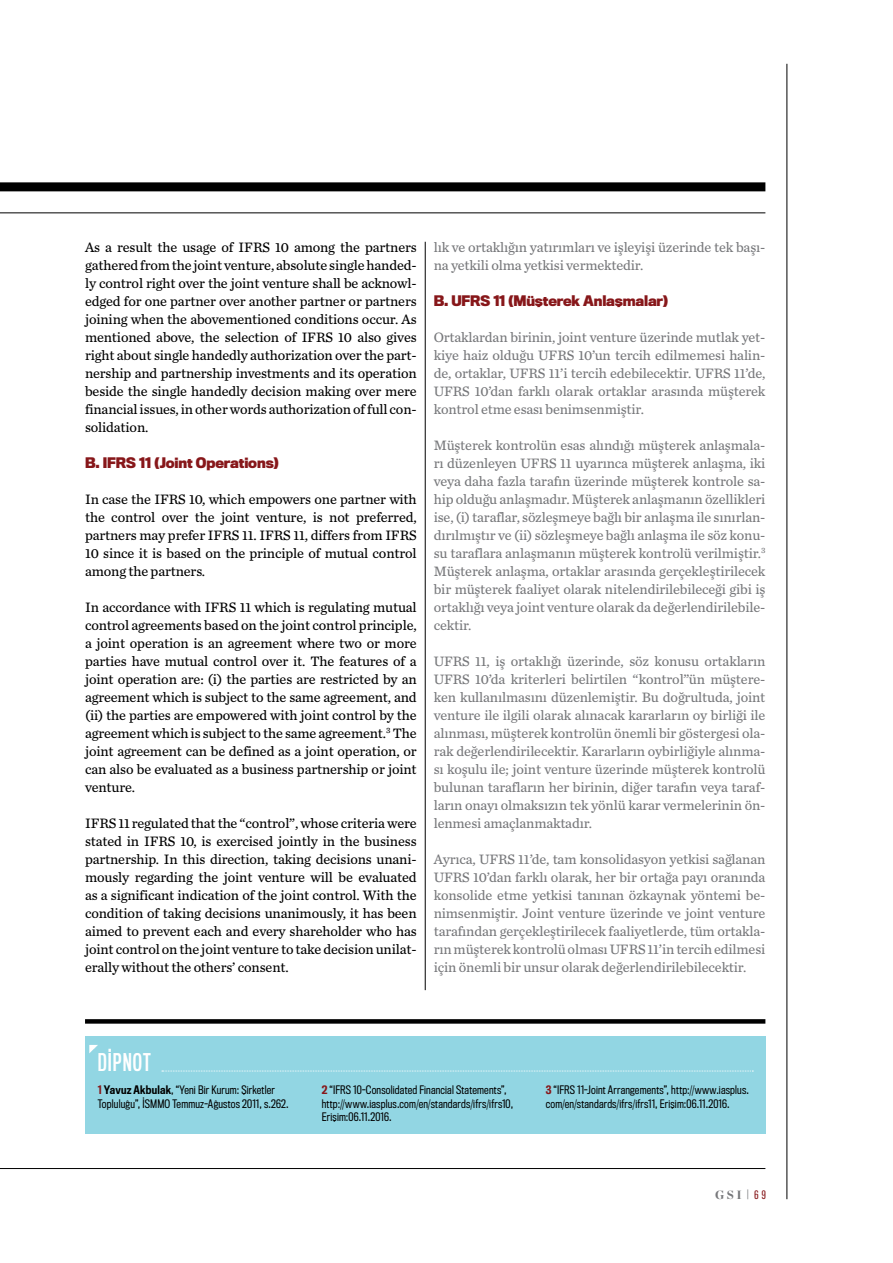
<style>
.page{position:relative;width:893px;height:1263px;background:#fff}
.page>*{position:absolute;margin:0;border:0;box-sizing:border-box;transform-origin:0 0}
.t1{font:22.5px "Titling Gothic FB Comp Standard";letter-spacing:.045em;color:#fff}
.t2{font:14.25px/18px "Chronicle Text G3";letter-spacing:-.01em;color:#77787b;text-align:justify}
.t3{font:14.25px/18px "Chronicle Text G3";letter-spacing:-.01em;color:#000;text-align:justify}
.t4{font:700 13.5px "Titling Gothic FB Narrow";letter-spacing:-.015em;color:#87171a}
.t5{font:900 12px "Chronicle Display";color:#77787b}
.t6{font:10.8px/13.5px "Titling Gothic FB Cond";letter-spacing:.015em;color:#000}
.s1{font-weight:500;color:#87171a}
.s2{font-weight:500}
.s3{font-family:"Flama Condensed Basic";font-weight:400}
.s4{font-family:"Flama Condensed Basic";font-weight:400;color:#87171a}
</style>
<div class="page">
<div style="left:0;top:182px;width:765px;height:9px;background:#000"></div>
<hr style="left:0;top:213px;width:765px;height:1px;background:#000">
<hr style="left:787px;top:64px;width:1px;height:1135px;background:#000">
<hr style="left:0;top:1168px;width:765px;height:1px;background:#000">
<hr style="left:425px;top:242px;width:1px;height:748px;background:#000">
<div style="left:85px;top:1036px;width:680px;height:98px;background:#92d6e3"></div>
<div style="left:85px;top:1019px;width:680px;height:5px;background:#000"></div>
<svg style="left:162px;top:1071px;width:591px;height:1px"></svg>
<svg style="left:89px;top:1045px;width:9px;height:8px"></svg>
<p class="t3" style="left:85px;top:237px;width:333px">As a result the usage of IFRS 10 among the partners gathered from the joint venture, absolute single handed&shy;ly control right over the joint venture shall be acknowl&shy;edged for one partner over another partner or partners joining when the abovementioned conditions occur. As mentioned above, the selection of IFRS 10 also gives right about single handedly authorization over the part&shy;nership and partnership investments and its operation beside the single handedly decision making over mere financial issues, in other words authorization of full con&shy;solidation.</p>
<p class="t4" style="left:85px;top:453px;width:195px">B. IFRS 11 (Joint Operations)</p>
<p class="t3" style="left:85px;top:489px;width:333px">In case the IFRS 10, which empowers one partner with the control over the joint venture, is not preferred, partners may prefer IFRS 11. IFRS 11, differs from IFRS 10 since it is based on the principle of mutual control among the partners.</p>
<p class="t3" style="left:85px;top:597px;width:333px">In accordance with IFRS 11 which is regulating mutual control agreements based on the joint control principle, a joint operation is an agreement where two or more parties have mutual control over it. The features of a joint operation are: (i) the parties are restricted by an agreement which is subject to the same agreement, and (ii) the parties are empowered with joint control by the agreement which is subject to the same agreement.<sup>3</sup> The joint agreement can be defined as a joint operation, or can also be evaluated as a business partnership or joint venture.</p>
<p class="t3" style="left:85px;top:813px;width:333px">IFRS 11 regulated that the “control”, whose criteria were stated in IFRS 10, is exercised jointly in the business partnership. In this direction, taking decisions unani&shy;mously regarding the joint venture will be evaluated as a significant indication of the joint control. With the condition of taking decisions unanimously, it has been aimed to prevent each and every shareholder who has joint control on the joint venture to take decision unilat&shy;erally without the others’ consent.</p>
<p class="t2" style="left:434px;top:237px;width:333px">lık ve ortaklığın yatırımları ve işleyişi üzerinde tek başı&shy;na yetkili olma yetkisi vermektedir.</p>
<p class="t4" style="left:434px;top:291px;width:236px">B. UFRS 11 (Müşterek Anlaşmalar)</p>
<p class="t2" style="left:434px;top:327px;width:333px">Ortaklardan birinin, joint venture üzerinde mutlak yet&shy;kiye haiz olduğu UFRS 10’un tercih edilmemesi halin&shy;de, ortaklar, UFRS 11’i tercih edebilecektir. UFRS 11’de, UFRS 10’dan farklı olarak ortaklar arasında müşterek kontrol etme esası benimsenmiştir.</p>
<p class="t2" style="left:434px;top:435px;width:333px">Müşterek kontrolün esas alındığı müşterek anlaşmala&shy;rı düzenleyen UFRS 11 uyarınca müşterek anlaşma, iki veya daha fazla tarafın üzerinde müşterek kontrole sa&shy;hip olduğu anlaşmadır. Müşterek anlaşmanın özellikleri ise, (i) taraflar, sözleşmeye bağlı bir anlaşma ile sınırlan&shy;dırılmıştır ve (ii) sözleşmeye bağlı anlaşma ile söz konu&shy;su taraflara anlaşmanın müşterek kontrolü verilmiştir.<sup>3<br></sup>Müşterek anlaşma, ortaklar arasında gerçekleştirilecek bir müşterek faaliyet olarak nitelendirilebileceği gibi iş ortaklığı veya joint venture olarak da değerlendirilebile&shy;cektir.</p>
<p class="t2" style="left:434px;top:651px;width:333px">UFRS 11, iş ortaklığı üzerinde, söz konusu ortakların UFRS 10’da kriterleri belirtilen “kontrol”ün müştere&shy;ken kullanılmasını düzenlemiştir. Bu doğrultuda, joint venture ile ilgili olarak alınacak kararların oy birliği ile alınması, müşterek kontrolün önemli bir göstergesi ola&shy;rak değerlendirilecektir. Kararların oybirliğiyle alınma&shy;sı koşulu ile; joint venture üzerinde müşterek kontrolü bulunan tarafların her birinin, diğer tarafın veya taraf&shy;ların onayı olmaksızın tek yönlü karar vermelerinin ön&shy;lenmesi amaçlanmaktadır.</p>
<p class="t2" style="left:434px;top:849px;width:333px">Ayrıca, UFRS 11’de, tam konsolidasyon yetkisi sağlanan UFRS 10’dan farklı olarak, her bir ortağa payı oranında konsolide etme yetkisi tanınan özkaynak yöntemi be&shy;nimsenmiştir. Joint venture üzerinde ve joint venture tarafından gerçekleştirilecek faaliyetlerde, tüm ortakla&shy;rın müşterek kontrolü olması UFRS 11’in tercih edilmesi için önemli bir unsur olarak değerlendirilebilecektir.</p>
<h1 class="t1" style="left:98px;top:1049px;width:55px">DİPNOT</h1>
<p class="t6" style="left:98px;top:1083px;width:192px"><span class="s1">1</span> <span class="s2">Yavuz Akbulak</span>, “Yeni Bir Kurum: Şirketler<br>Topluluğu”, İSMMO Temmuz-Ağustos 2011, s.262.</p>
<p class="t6" style="left:322px;top:1083px;width:193px"><span class="s1">2</span> “IFRS 10-Consolidated Financial Statements”, http://www.iasplus.com/en/standards/ifrs/ifrs10,<br>Erişim:06.11.2016.</p>
<p class="t6" style="left:546px;top:1083px;width:205px"><span class="s1">3</span> “IFRS 11-Joint Arrangements”, http://www.iasplus. com/en/standards/ifrs/ifrs11, Erişim:06.11.2016.</p>
<p class="t5" style="left:715px;top:1185px;width:52px">gsi <span class="s3">|</span> <span class="s4">69</span></p>
</div>
